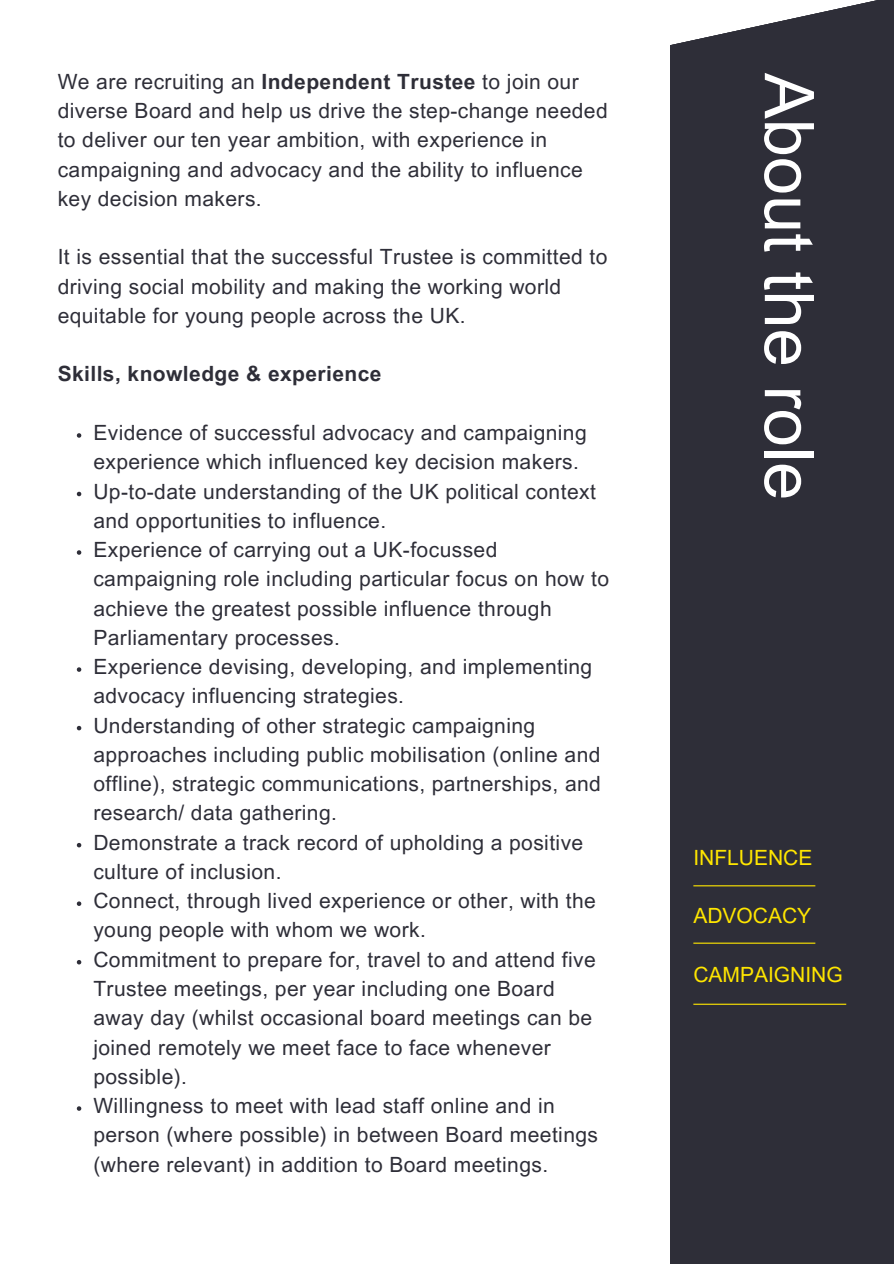
<style>
.page{position:relative;width:894px;height:1264px;background:#fff}
.page>*{position:absolute;margin:0;border:0;box-sizing:border-box;transform-origin:0 0}
.t1{font:68.55px "Arial MT Pro";color:#fff}
.t2{font:21px/29.2px "Arial MT Pro";letter-spacing:.02em;color:#2e2e38}
.t3{font:21px "Arial MT Pro";color:#ffe600}
.t4{font:700 21px "Arial MT Pro";letter-spacing:.02em;color:#2e2e38}
.s1{font-weight:700}
</style>
<div class="page">
<div style="left:670px;top:0;width:223px;height:1263px;background:#2e2e38"></div>
<svg style="left:77px;top:433px;width:4px;height:5px"></svg>
<svg style="left:77px;top:492px;width:4px;height:4px"></svg>
<svg style="left:77px;top:550px;width:4px;height:5px"></svg>
<svg style="left:77px;top:667px;width:4px;height:5px"></svg>
<svg style="left:77px;top:726px;width:4px;height:4px"></svg>
<svg style="left:77px;top:843px;width:4px;height:4px"></svg>
<svg style="left:77px;top:901px;width:4px;height:5px"></svg>
<svg style="left:77px;top:960px;width:4px;height:4px"></svg>
<svg style="left:77px;top:1106px;width:4px;height:4px"></svg>
<hr style="left:693px;top:885px;width:122px;height:1px;background:#ffe600">
<hr style="left:693px;top:942px;width:122px;height:1px;background:#ffe600">
<hr style="left:693px;top:1003px;width:153px;height:1px;background:#ffe600">
<svg style="left:670px;top:0;width:206px;height:45px"></svg>
<p class="t2" style="left:58px;top:69px;width:551px">We are recruiting an <span class="s1">Independent Trustee</span> to join our diverse Board and help us drive the step-change needed to deliver our ten year ambition, with experience in campaigning and advocacy and the ability to influence key decision makers.</p>
<p class="t2" style="left:58px;top:245px;width:551px">It is essential that the successful Trustee is committed to driving social mobility and making the working world</p>
<h3 class="t2" style="left:58px;top:303px;width:409px">equitable for young people across the UK.</h3>
<p class="t4" style="left:58px;top:366px;width:325px">Skills, knowledge &amp; experience</p>
<p class="t2" style="left:93px;top:420px;width:494px">Evidence of successful advocacy and campaigning experience which influenced key decision makers.</p>
<p class="t2" style="left:93px;top:479px;width:504px">Up-to-date understanding of the UK political context and opportunities to influence.</p>
<p class="t2" style="left:93px;top:537px;width:517px">Experience of carrying out a UK-focussed campaigning role including particular focus on how to achieve the greatest possible influence through Parliamentary processes.</p>
<p class="t2" style="left:93px;top:654px;width:500px">Experience devising, developing, and implementing advocacy influencing strategies.</p>
<p class="t2" style="left:93px;top:713px;width:509px">Understanding of other strategic campaigning approaches including public mobilisation (online and offline), strategic communications, partnerships, and research/ data gathering.</p>
<p class="t2" style="left:93px;top:830px;width:491px">Demonstrate a track record of upholding a positive culture of inclusion.</p>
<p class="t2" style="left:93px;top:888px;width:504px">Connect, through lived experience or other, with the young people with whom we work.</p>
<p class="t2" style="left:93px;top:947px;width:504px">Commitment to prepare for, travel to and attend five Trustee meetings, per year including one Board away day (whilst occasional board meetings can be joined remotely we meet face to face whenever possible).</p>
<h1 class="t2" style="left:93px;top:1093px;width:506px">Willingness to meet with lead staff online and in person (where possible) in between Board meetings (where relevant) in addition to Board meetings.</h1>
<p class="t1" style="left:814px;top:73px;width:429px;rotate:90deg">About the role</p>
<h2 class="t3" style="left:693px;top:849px;width:120px">INFLUENCE</h2>
<h2 class="t3" style="left:693px;top:908px;width:119px">ADVOCACY</h2>
<h2 class="t3" style="left:693px;top:966px;width:151px">CAMPAIGNING</h2>
</div>
